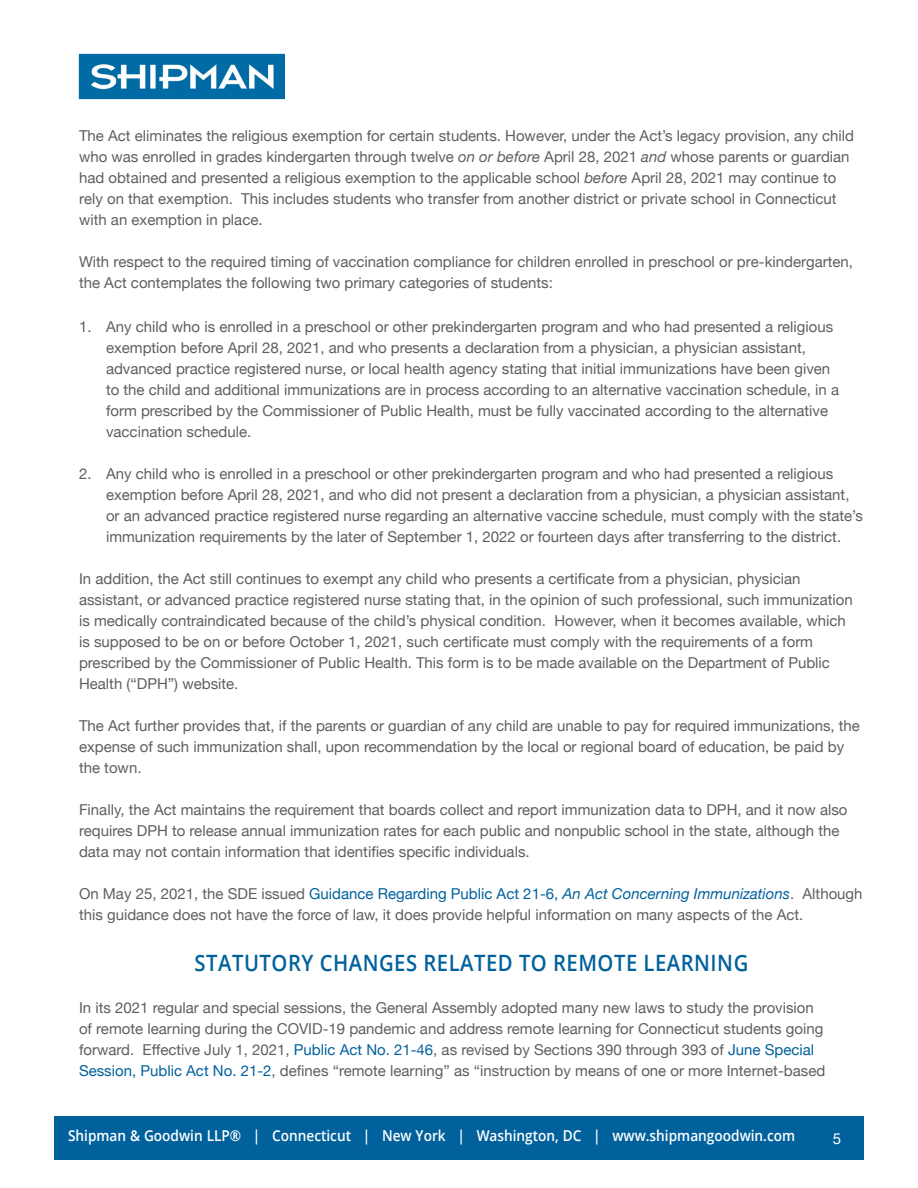
<style>
.page{position:relative;width:918px;height:1188px;background:#fff}
.page>*{position:absolute;margin:0;border:0;box-sizing:border-box;transform-origin:0 0}
.t1{font:600 22.5px "Open Sans";letter-spacing:.025em;color:#00619c;scale:.9 1}
.t2{font:15px/21px "Helvetica Neue";color:#5f5f62}
.t3{font:600 15px "Open Sans";color:#fff;scale:.91 1}
.t4{font:15px "Helvetica Neue";color:#fff}
.s1{font-style:italic}
.s2{color:#00619c}
.s3{font-style:italic;color:#00619c}
</style>
<div class="page">
<img style="left:81px;top:56px;width:202px;height:41px">
<div style="left:79px;top:54px;width:206px;height:45px;border:1px solid #006ba4"></div>
<div style="left:54px;top:1116px;width:810px;height:44px;background:#00619c"></div>
<p class="t2" style="left:79px;top:126px;width:777px">The Act eliminates the religious exemption for certain students. However, under the Act’s legacy provision, any child who was enrolled in grades kindergarten through twelve <span class="s1">on or before</span> April 28, 2021 <span class="s1">and</span> whose parents or guardian had obtained and presented a religious exemption to the applicable school <span class="s1">before</span> April 28, 2021 may continue to rely on that exemption. This includes students who transfer from another district or private school in Connecticut with an exemption in place.</p>
<p class="t2" style="left:79px;top:252px;width:776px">With respect to the required timing of vaccination compliance for children enrolled in preschool or pre-kindergarten,</p>
<p class="t2" style="left:79px;top:273px;width:475px">the Act contemplates the following two primary categories of students:</p>
<p class="t2" style="left:106px;top:317px;width:735px;text-indent:-27px">1. Any child who is enrolled in a preschool or other prekindergarten program and who had presented a religious exemption before April 28, 2021, and who presents a declaration from a physician, a physician assistant, advanced practice registered nurse, or local health agency stating that initial immunizations have been given to the child and additional immunizations are in process according to an alternative vaccination schedule, in a</p>
<p class="t2" style="left:106px;top:401px;width:724px">form prescribed by the Commissioner of Public Health, must be fully vaccinated according to the alternative</p>
<p class="t2" style="left:106px;top:422px;width:147px">vaccination schedule.</p>
<p class="t2" style="left:106px;top:464px;width:758px;text-indent:-27px">2. Any child who is enrolled in a preschool or other prekindergarten program and who had presented a religious exemption before April 28, 2021, and who did not present a declaration from a physician, a physician assistant, or an advanced practice registered nurse regarding an alternative vaccine schedule, must comply with the state’s immunization requirements by the later of September 1, 2022 or fourteen days after transferring to the district.</p>
<p class="t2" style="left:79px;top:569px;width:723px">In addition, the Act still continues to exempt any child who presents a certificate from a physician, physician</p>
<p class="t2" style="left:79px;top:590px;width:775px">assistant, or advanced practice registered nurse stating that, in the opinion of such professional, such immunization is medically contraindicated because of the child’s physical condition. However, when it becomes available, which</p>
<p class="t2" style="left:79px;top:632px;width:753px">is supposed to be on or before October 1, 2021, such certificate must comply with the requirements of a form prescribed by the Commissioner of Public Health. This form is to be made available on the Department of Public<br>Health (“DPH”) website.</p>
<p class="t2" style="left:79px;top:716px;width:783px">The Act further provides that, if the parents or guardian of any child are unable to pay for required immunizations, the expense of such immunization shall, upon recommendation by the local or regional board of education, be paid by the town.</p>
<p class="t2" style="left:79px;top:800px;width:770px">Finally, the Act maintains the requirement that boards collect and report immunization data to DPH, and it now also requires DPH to release annual immunization rates for each public and nonpublic school in the state, although the</p>
<p class="t2" style="left:79px;top:842px;width:452px">data may not contain information that identifies specific individuals.</p>
<p class="t2" style="left:79px;top:884px;width:785px">On May 25, 2021, the SDE issued <span class="s2">Guidance Regarding Public Act 21-6,</span> <span class="s3">An Act Concerning Immunizations</span>. Although this guidance does not have the force of law, it does provide helpful information on many aspects of the Act.</p>
<h3 class="t1" style="left:195px;top:948px;width:617px">STATUTORY CHANGES RELATED TO REMOTE LEARNING</h3>
<p class="t2" style="left:79px;top:998px;width:736px">In its 2021 regular and special sessions, the General Assembly adopted many new laws to study the provision</p>
<p class="t2" style="left:79px;top:1019px;width:748px">of remote learning during the COVID-19 pandemic and address remote learning for Connecticut students going forward. Effective July 1, 2021, <span class="s2">Public Act No. 21-46</span>, as revised by Sections 390 through 393 of <span class="s2">June Special<br>Session, Public Act No. 21-2</span>, defines “remote learning” as “instruction by means of one or more Internet-based</p>
<p class="t3" style="left:68px;top:1125px;width:801px">Shipman &amp; Goodwin LLP® | Connecticut | New York | Washington, DC | www.shipmangoodwin.com</p>
<p class="t4" style="left:833px;top:1128px;width:10px">5</p>
</div>
